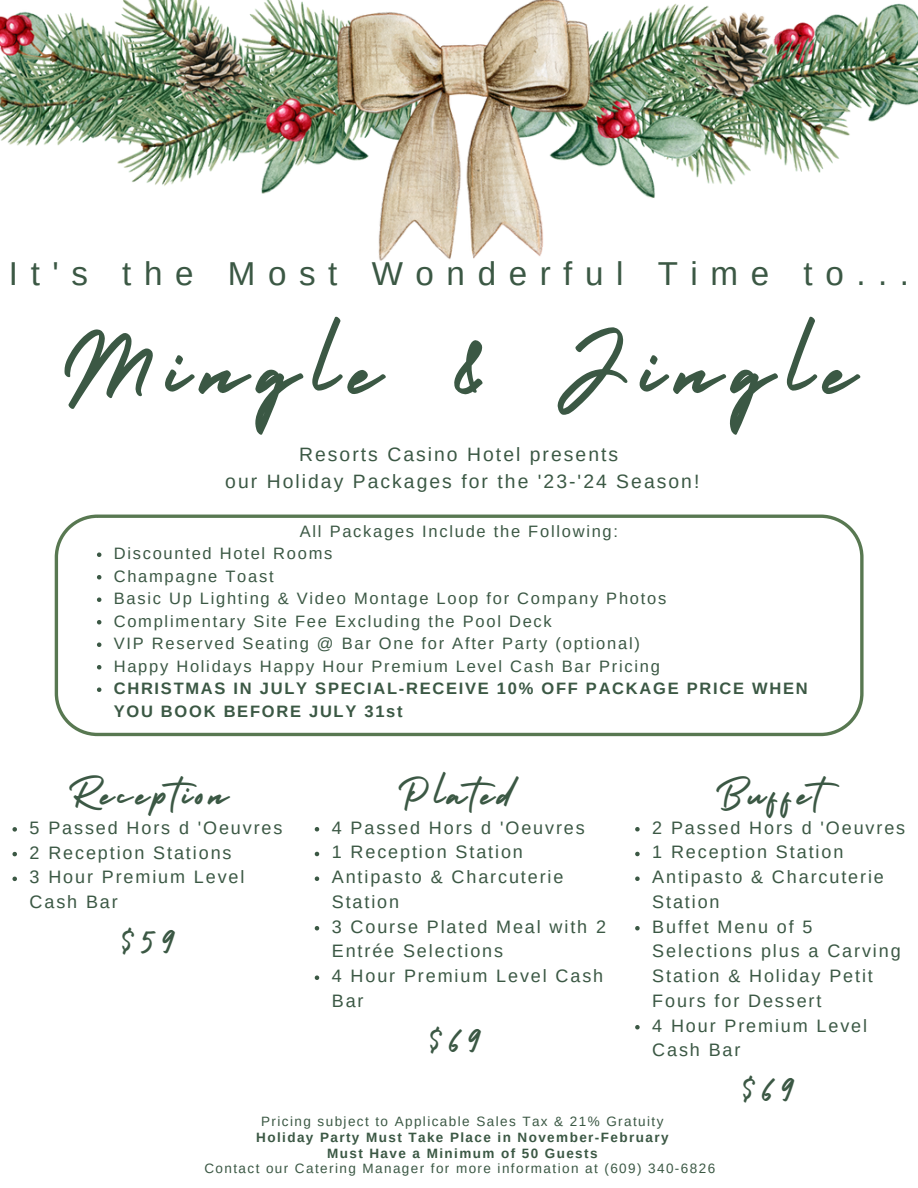
<style>
.page{position:relative;width:918px;height:1188px;background:#fff}
.page>*{position:absolute;margin:0;border:0;box-sizing:border-box;transform-origin:0 0}
.t1{font:106.2px "Holiday";letter-spacing:.135em;color:#3b5844}
.t2{font:45px "Holiday";letter-spacing:.105em;color:#3b5844}
.t3{font:42px "Holiday";color:#3b5844}
.t4{font:33.15px "Arimo";letter-spacing:.38em;color:#3b5844}
.t5{font:19.35px "Arimo";letter-spacing:.105em;color:#3b5844}
.t6{font:18px/24.8px "Arimo";letter-spacing:.105em;color:#3b5844}
.t7{font:16.5px "Arimo";letter-spacing:.105em;color:#3b5844}
.t8{font:700 16.5px/22.5px "Arimo";letter-spacing:.105em;color:#3b5844}
.t9{font:13.5px "Arimo";letter-spacing:.105em;color:#3b5844}
.t10{font:700 13.5px "Arimo";letter-spacing:.105em;color:#3b5844}
</style>
<div class="page">
<img style="left:0;top:0;width:918px;height:261px">
<svg style="left:55px;top:515px;width:809px;height:221px"></svg>
<svg style="left:97px;top:552px;width:4px;height:5px"></svg>
<svg style="left:97px;top:575px;width:4px;height:4px"></svg>
<svg style="left:97px;top:597px;width:4px;height:5px"></svg>
<svg style="left:97px;top:620px;width:4px;height:4px"></svg>
<svg style="left:97px;top:642px;width:4px;height:5px"></svg>
<svg style="left:97px;top:665px;width:4px;height:4px"></svg>
<svg style="left:97px;top:687px;width:4px;height:5px"></svg>
<svg style="left:12px;top:827px;width:5px;height:5px"></svg>
<svg style="left:12px;top:852px;width:5px;height:4px"></svg>
<svg style="left:12px;top:877px;width:5px;height:4px"></svg>
<svg style="left:315px;top:827px;width:4px;height:4px"></svg>
<svg style="left:315px;top:852px;width:4px;height:4px"></svg>
<svg style="left:315px;top:876px;width:4px;height:5px"></svg>
<svg style="left:315px;top:926px;width:4px;height:4px"></svg>
<svg style="left:315px;top:975px;width:4px;height:5px"></svg>
<svg style="left:635px;top:827px;width:5px;height:4px"></svg>
<svg style="left:635px;top:852px;width:5px;height:4px"></svg>
<svg style="left:635px;top:876px;width:5px;height:5px"></svg>
<svg style="left:635px;top:926px;width:5px;height:4px"></svg>
<svg style="left:635px;top:1025px;width:5px;height:4px"></svg>
<p class="t4" style="left:9px;top:255px;width:902px">It's the Most Wonderful Time to...</p>
<p class="t1" style="left:61px;top:287px;width:797px">Mingle &amp; Jingle</p>
<p class="t5" style="left:299px;top:444px;width:321px">Resorts Casino Hotel presents</p>
<p class="t5" style="left:225px;top:471px;width:476px">our Holiday Packages for the '23-'24 Season!</p>
<p class="t7" style="left:300px;top:522px;width:320px">All Packages Include the Following:</p>
<p class="t7" style="left:114px;top:544px;width:220px">Discounted Hotel Rooms</p>
<p class="t7" style="left:114px;top:567px;width:161px">Champagne Toast</p>
<p class="t7" style="left:114px;top:589px;width:554px">Basic Up Lighting &amp; Video Montage Loop for Company Photos</p>
<p class="t7" style="left:114px;top:612px;width:440px">Complimentary Site Fee Excluding the Pool Deck</p>
<p class="t7" style="left:114px;top:634px;width:528px">VIP Reserved Seating @ Bar One for After Party (optional)</p>
<p class="t7" style="left:114px;top:657px;width:548px">Happy Holidays Happy Hour Premium Level Cash Bar Pricing</p>
<p class="t8" style="left:114px;top:677px;width:696px">CHRISTMAS IN JULY SPECIAL-RECEIVE 10% OFF PACKAGE PRICE WHEN<br>YOU BOOK BEFORE JULY 31st</p>
<p class="t2" style="left:68px;top:760px;width:162px">Reception</p>
<p class="t6" style="left:30px;top:815px;width:255px">5 Passed Hors d 'Oeuvres</p>
<p class="t6" style="left:30px;top:840px;width:204px">2 Reception Stations</p>
<p class="t6" style="left:30px;top:865px;width:216px">3 Hour Premium Level<br>Cash Bar</p>
<p class="t3" style="left:121px;top:911px;width:56px">$59</p>
<p class="t2" style="left:397px;top:759px;width:118px">Plated</p>
<p class="t6" style="left:332px;top:815px;width:255px">4 Passed Hors d 'Oeuvres</p>
<p class="t6" style="left:332px;top:840px;width:193px">1 Reception Station</p>
<p class="t6" style="left:332px;top:865px;width:233px">Antipasto &amp; Charcuterie<br>Station</p>
<p class="t6" style="left:332px;top:914px;width:276px">3 Course Plated Meal with 2<br>Entrée Selections</p>
<p class="t6" style="left:332px;top:964px;width:273px">4 Hour Premium Level Cash<br>Bar</p>
<p class="t3" style="left:429px;top:1010px;width:55px">$69</p>
<p class="t2" style="left:715px;top:759px;width:137px">Buffet</p>
<p class="t6" style="left:652px;top:815px;width:255px">2 Passed Hors d 'Oeuvres</p>
<p class="t6" style="left:652px;top:840px;width:193px">1 Reception Station</p>
<p class="t6" style="left:652px;top:865px;width:233px">Antipasto &amp; Charcuterie<br>Station</p>
<p class="t6" style="left:652px;top:914px;width:250px">Buffet Menu of 5<br>Selections plus a Carving<br>Station &amp; Holiday Petit<br>Fours for Dessert</p>
<p class="t6" style="left:652px;top:1013px;width:216px">4 Hour Premium Level<br>Cash Bar</p>
<p class="t3" style="left:742px;top:1059px;width:55px">$69</p>
<p class="t9" style="left:261px;top:1114px;width:404px">Pricing subject to Applicable Sales Tax &amp; 21% Gratuity</p>
<p class="t10" style="left:256px;top:1130px;width:414px">Holiday Party Must Take Place in November-February</p>
<p class="t10" style="left:327px;top:1146px;width:272px">Must Have a Minimum of 50 Guests</p>
<p class="t9" style="left:204px;top:1161px;width:512px">Contact our Catering Manager for more information at (609) 340-6826</p>
</div>
